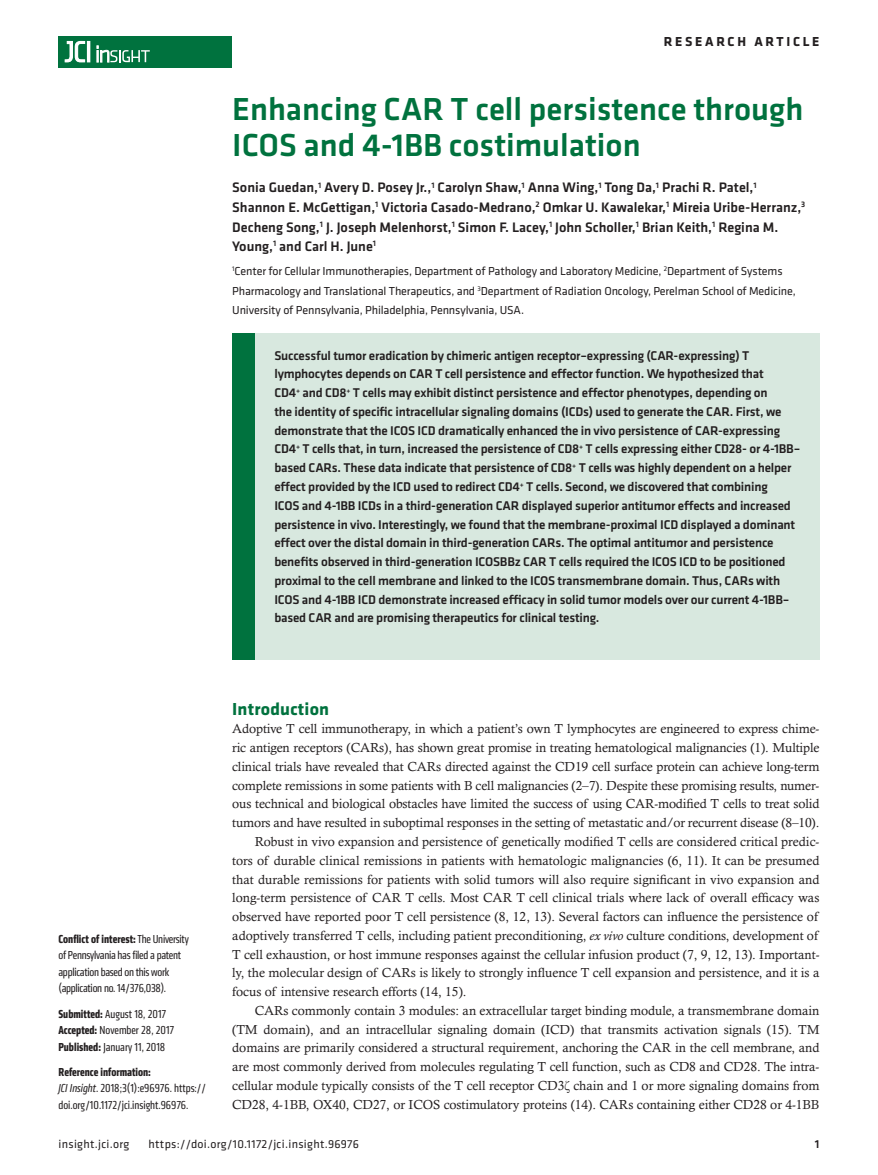
<style>
.page{position:relative;width:878px;height:1175px;background:#fff}
.page>*{position:absolute;margin:0;border:0;box-sizing:border-box;transform-origin:0 0}
.t1{font:500 33px/36px "Klavika Basic";color:#00723e}
.t2{font:700 18px "Klavika";letter-spacing:.01em;color:#00723e}
.t3{font:500 14.25px/19.5px "Klavika Basic";color:#231f20}
.t4{font:700 13.5px "Klavika Basic";letter-spacing:.2em;color:#231f20}
.t5{font:13.2px "Calisto MT Std";letter-spacing:-.005em;color:#231f20}
.t6{font:500 13.2px/18.8px "Klavika Basic";letter-spacing:-.015em;color:#231f20}
.t7{font:condensed 12px/16.5px "Klavika";letter-spacing:-.01em;color:#231f20}
.t8{font:12px/19.5px "Klavika";letter-spacing:-.01em;color:#231f20}
.t9{font:12px "Klavika Basic";letter-spacing:.025em;color:#231f20}
.t10{font:500 12px "Klavika Basic";color:#231f20}
.s1{font-weight:700}
.s2{font-style:italic}
.s3{font-family:"Times New Roman"}
</style>
<div class="page">
<div style="left:59px;top:36px;width:173px;height:31px;background:#00723e"></div>
<hr style="left:87px;top:41px;width:3px;height:21px;background:#fff">
<svg style="left:64px;top:41px;width:21px;height:22px"></svg>
<svg style="left:97px;top:46px;width:53px;height:16px"></svg>
<div style="left:232px;top:333px;width:587px;height:327px;background:#d8e8df"></div>
<div style="left:232px;top:333px;width:22px;height:327px;background:#00723e"></div>
<p class="t4" style="left:663px;top:32px;width:157px">RESEARCH ARTICLE</p>
<h1 class="t1" style="left:232px;top:91px;width:572px">Enhancing CAR T cell persistence through<br>ICOS and 4-1BB costimulation</h1>
<p class="t3" style="left:232px;top:178px;width:574px">Sonia Guedan,<sup>1</sup> Avery D. Posey Jr.,<sup>1</sup> Carolyn Shaw,<sup>1</sup> Anna Wing,<sup>1</sup> Tong Da,<sup>1</sup> Prachi R. Patel,<sup>1<br></sup>Shannon E. McGettigan,<sup>1</sup> Victoria Casado-Medrano,<sup>2</sup> Omkar U. Kawalekar,<sup>1</sup> Mireia Uribe-Herranz,<sup>3<br></sup>Decheng Song,<sup>1</sup> J. Joseph Melenhorst,<sup>1</sup> Simon F. Lacey,<sup>1</sup> John Scholler,<sup>1</sup> Brian Keith,<sup>1</sup> Regina M.<br>Young,<sup>1</sup> and Carl H. June<sup>1</sup></p>
<p class="t8" style="left:232px;top:261px;width:565px"><sup>1</sup>Center for Cellular Immunotherapies, Department of Pathology and Laboratory Medicine, <sup>2</sup>Department of Systems<br>Pharmacology and Translational Therapeutics, and <sup>3</sup>Department of Radiation Oncology, Perelman School of Medicine,<br>University of Pennsylvania, Philadelphia, Pennsylvania, USA.</p>
<p class="t6" style="left:274px;top:345px;width:527px">Successful tumor eradication by chimeric antigen receptor–expressing (CAR-expressing) T lymphocytes depends on CAR T cell persistence and effector function. We hypothesized that<br>CD4<sup>+</sup> and CD8<sup>+</sup> T cells may exhibit distinct persistence and effector phenotypes, depending on<br>the identity of specific intracellular signaling domains (ICDs) used to generate the CAR. First, we demonstrate that the ICOS ICD dramatically enhanced the in vivo persistence of CAR-expressing CD4<sup>+</sup> T cells that, in turn, increased the persistence of CD8<sup>+</sup> T cells expressing either CD28- or 4-1BB– based CARs. These data indicate that persistence of CD8<sup>+</sup> T cells was highly dependent on a helper effect provided by the ICD used to redirect CD4<sup>+</sup> T cells. Second, we discovered that combining<br>ICOS and 4-1BB ICDs in a third-generation CAR displayed superior antitumor effects and increased persistence in vivo. Interestingly, we found that the membrane-proximal ICD displayed a dominant effect over the distal domain in third-generation CARs. The optimal antitumor and persistence benefits observed in third-generation ICOSBBz CAR T cells required the ICOS ICD to be positioned proximal to the cell membrane and linked to the ICOS transmembrane domain. Thus, CARs with ICOS and 4-1BB ICD demonstrate increased efficacy in solid tumor models over our current 4-1BB– based CAR and are promising therapeutics for clinical testing.</p>
<p class="t7" style="left:59px;top:930px;width:132px"><span class="s1">Conflict of interest:</span> The University of Pennsylvania has filed a patent application based on this work (application no. 14/376,038).</p>
<p class="t7" style="left:59px;top:1005px;width:117px"><span class="s1">Submitted:</span> August 18, 2017<br><span class="s1">Accepted:</span> November 28, 2017<br><span class="s1">Published:</span> January 11, 2018</p>
<p class="t7" style="left:59px;top:1063px;width:149px"><span class="s1">Reference information:<br></span><span class="s2">JCI Insight</span>. 2018;3(1):e96976. https:// doi.org/10.1172/jci.insight.96976.</p>
<h2 class="t2" style="left:232px;top:695px;width:98px">Introduction</h2>
<p class="t5" style="left:232px;top:721px;width:588px">Adoptive T cell immunotherapy, in which a patient’s own T lymphocytes are engineered to express chime-</p>
<p class="t5" style="left:232px;top:740px;width:588px">ric antigen receptors (CARs), has shown great promise in treating hematological malignancies (1). Multiple</p>
<p class="t5" style="left:232px;top:758px;width:588px">clinical trials have revealed that CARs directed against the CD19 cell surface protein can achieve long-term</p>
<p class="t5" style="left:232px;top:777px;width:588px">complete remissions in some patients with B cell malignancies (2–7). Despite these promising results, numer-</p>
<p class="t5" style="left:232px;top:796px;width:588px">ous technical and biological obstacles have limited the success of using CAR-modified T cells to treat solid</p>
<p class="t5" style="left:232px;top:815px;width:588px">tumors and have resulted in suboptimal responses in the setting of metastatic and/or recurrent disease (8–10).</p>
<p class="t5" style="left:255px;top:834px;width:566px">Robust in vivo expansion and persistence of genetically modified T cells are considered critical predic-</p>
<p class="t5" style="left:232px;top:852px;width:588px">tors of durable clinical remissions in patients with hematologic malignancies (6, 11). It can be presumed</p>
<p class="t5" style="left:232px;top:871px;width:588px">that durable remissions for patients with solid tumors will also require significant in vivo expansion and</p>
<p class="t5" style="left:232px;top:890px;width:588px">long-term persistence of CAR T cells. Most CAR T cell clinical trials where lack of overall efficacy was</p>
<p class="t5" style="left:232px;top:909px;width:587px">observed have reported poor T cell persistence (8, 12, 13). Several factors can influence the persistence of</p>
<p class="t5" style="left:232px;top:927px;width:587px">adoptively transferred T cells, including patient preconditioning, <span class="s2">ex vivo</span> culture conditions, development of</p>
<p class="t5" style="left:232px;top:946px;width:588px">T cell exhaustion, or host immune responses against the cellular infusion product (7, 9, 12, 13). Important-</p>
<p class="t5" style="left:232px;top:965px;width:588px">ly, the molecular design of CARs is likely to strongly influence T cell expansion and persistence, and it is a</p>
<p class="t5" style="left:232px;top:984px;width:236px">focus of intensive research efforts (14, 15).</p>
<p class="t5" style="left:255px;top:1002px;width:566px">CARs commonly contain 3 modules: an extracellular target binding module, a transmembrane domain</p>
<p class="t5" style="left:232px;top:1021px;width:588px">(TM domain), and an intracellular signaling domain (ICD) that transmits activation signals (15). TM</p>
<p class="t5" style="left:232px;top:1040px;width:588px">domains are primarily considered a structural requirement, anchoring the CAR in the cell membrane, and</p>
<p class="t5" style="left:232px;top:1059px;width:588px">are most commonly derived from molecules regulating T cell function, such as CD8 and CD28. The intra-</p>
<p class="t5" style="left:232px;top:1077px;width:588px">cellular module typically consists of the T cell receptor CD3<span class="s3">ζ</span> chain and 1 or more signaling domains from</p>
<p class="t5" style="left:232px;top:1096px;width:588px">CD28, 4-1BB, OX40, CD27, or ICOS costimulatory proteins (14). CARs containing either CD28 or 4-1BB</p>
<p class="t9" style="left:58px;top:1135px;width:72px">insight.jci.org</p>
<p class="t9" style="left:148px;top:1135px;width:212px">https://doi.org/10.1172/jci.insight.96976</p>
<p class="t10" style="left:814px;top:1135px;width:6px">1</p>
</div>
